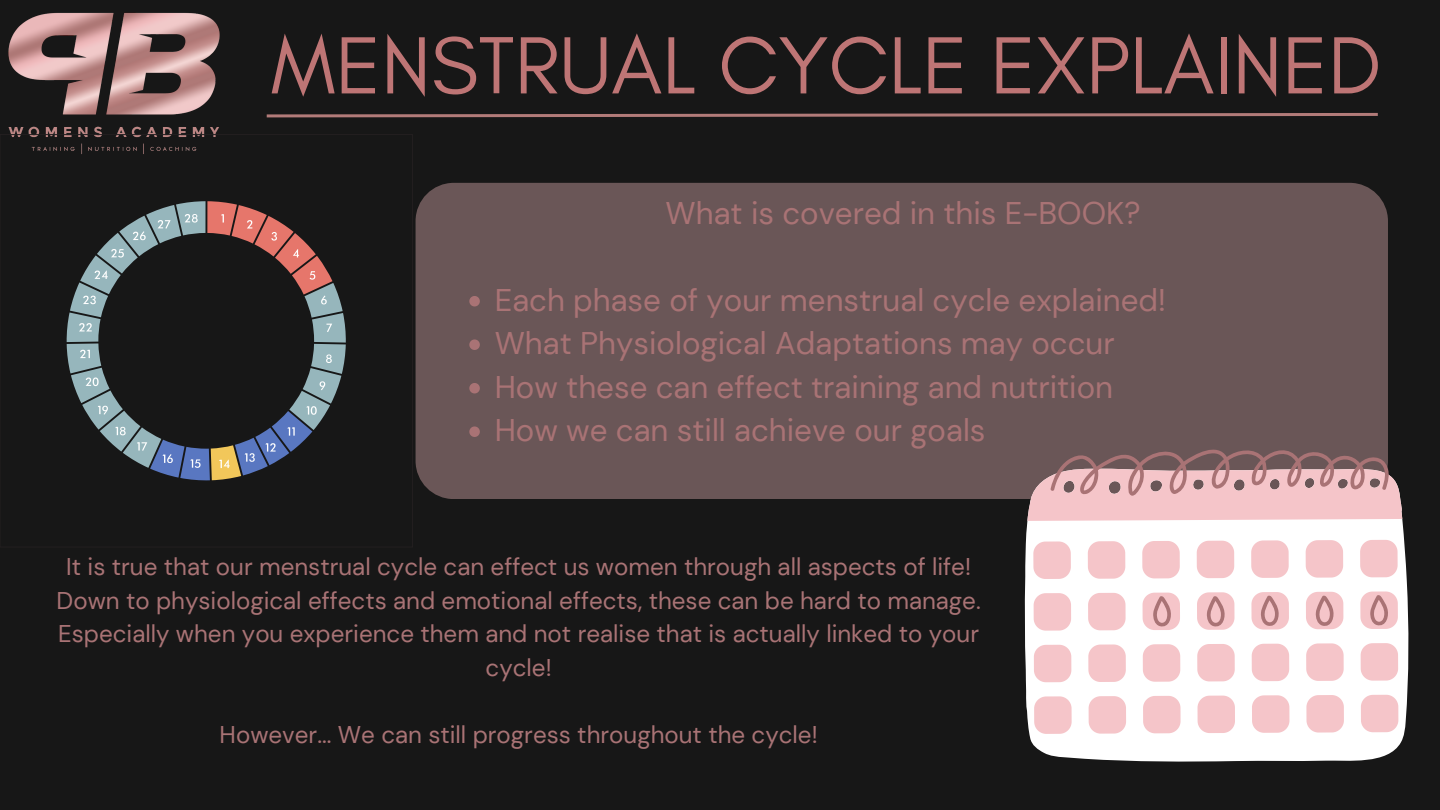
<style>
.page{position:relative;width:1440px;height:810px;background:#171717}
.page>*{position:absolute;margin:0;border:0;box-sizing:border-box;transform-origin:0 0}
.t1{font:82.6px "Glacial Indifference";color:#be7575}
.t2{font:31.3px "DM Sans";color:#a97375}
.t3{font:24.2px/33.6px "DM Sans";color:#a97375;text-align:center}
</style>
<div class="page">
<img style="left:0;top:12px;width:227px;height:142px">
<svg style="left:266px;top:113px;width:1112px;height:5px"></svg>
<div style="left:416px;top:183px;width:972px;height:316px;background:#6a5657;border-radius:38px"></div>
<svg style="left:469px;top:296px;width:11px;height:10px"></svg>
<svg style="left:469px;top:339px;width:11px;height:11px"></svg>
<svg style="left:469px;top:383px;width:11px;height:10px"></svg>
<svg style="left:469px;top:426px;width:11px;height:11px"></svg>
<svg style="left:67px;top:201px;width:279px;height:280px"></svg>
<div style="left:1025px;top:516px;width:384px;height:246px;background:#fff"></div>
<svg style="left:1027px;top:449px;width:375px;height:72px"></svg>
<svg style="left:1033px;top:541px;width:38px;height:38px"></svg>
<svg style="left:1088px;top:541px;width:37px;height:38px"></svg>
<svg style="left:1142px;top:541px;width:38px;height:37px"></svg>
<svg style="left:1197px;top:541px;width:37px;height:37px"></svg>
<svg style="left:1251px;top:540px;width:38px;height:38px"></svg>
<svg style="left:1306px;top:540px;width:37px;height:38px"></svg>
<svg style="left:1360px;top:540px;width:38px;height:37px"></svg>
<svg style="left:1034px;top:593px;width:37px;height:38px"></svg>
<svg style="left:1088px;top:593px;width:38px;height:37px"></svg>
<svg style="left:1034px;top:645px;width:37px;height:37px"></svg>
<svg style="left:1088px;top:644px;width:38px;height:38px"></svg>
<svg style="left:1143px;top:644px;width:37px;height:38px"></svg>
<svg style="left:1197px;top:644px;width:38px;height:38px"></svg>
<svg style="left:1252px;top:644px;width:37px;height:37px"></svg>
<svg style="left:1306px;top:643px;width:38px;height:38px"></svg>
<svg style="left:1361px;top:643px;width:37px;height:38px"></svg>
<svg style="left:1034px;top:696px;width:38px;height:38px"></svg>
<svg style="left:1089px;top:696px;width:37px;height:38px"></svg>
<svg style="left:1143px;top:696px;width:38px;height:37px"></svg>
<svg style="left:1197px;top:696px;width:38px;height:37px"></svg>
<svg style="left:1252px;top:695px;width:38px;height:38px"></svg>
<svg style="left:1306px;top:695px;width:38px;height:38px"></svg>
<svg style="left:1361px;top:695px;width:37px;height:37px"></svg>
<svg style="left:1142px;top:593px;width:38px;height:37px"></svg>
<svg style="left:1197px;top:592px;width:38px;height:38px"></svg>
<svg style="left:1306px;top:592px;width:37px;height:37px"></svg>
<svg style="left:1360px;top:591px;width:38px;height:38px"></svg>
<svg style="left:1251px;top:592px;width:38px;height:38px"></svg>
<p class="t1" style="left:271px;top:15px;width:1112px">MENSTRUAL CYCLE EXPLAINED</p>
<p class="t2" style="left:666px;top:193px;width:476px">What is covered in this E-BOOK?</p>
<p class="t2" style="left:495px;top:280px;width:673px">Each phase of your menstrual cycle explained!</p>
<p class="t2" style="left:495px;top:323px;width:622px">What Physiological Adaptations may occur</p>
<p class="t2" style="left:495px;top:367px;width:620px">How these can effect training and nutrition</p>
<p class="t2" style="left:495px;top:410px;width:492px">How we can still achieve our goals</p>
<p class="t3" style="left:57px;top:550px;width:926px">It is true that our menstrual cycle can effect us women through all aspects of life!<br>Down to physiological effects and emotional effects, these can be hard to manage.<br>Especially when you experience them and not realise that is actually linked to your cycle!</p>
<p class="t3" style="left:220px;top:718px;width:600px">However... We can still progress throughout the cycle!</p>
</div>
